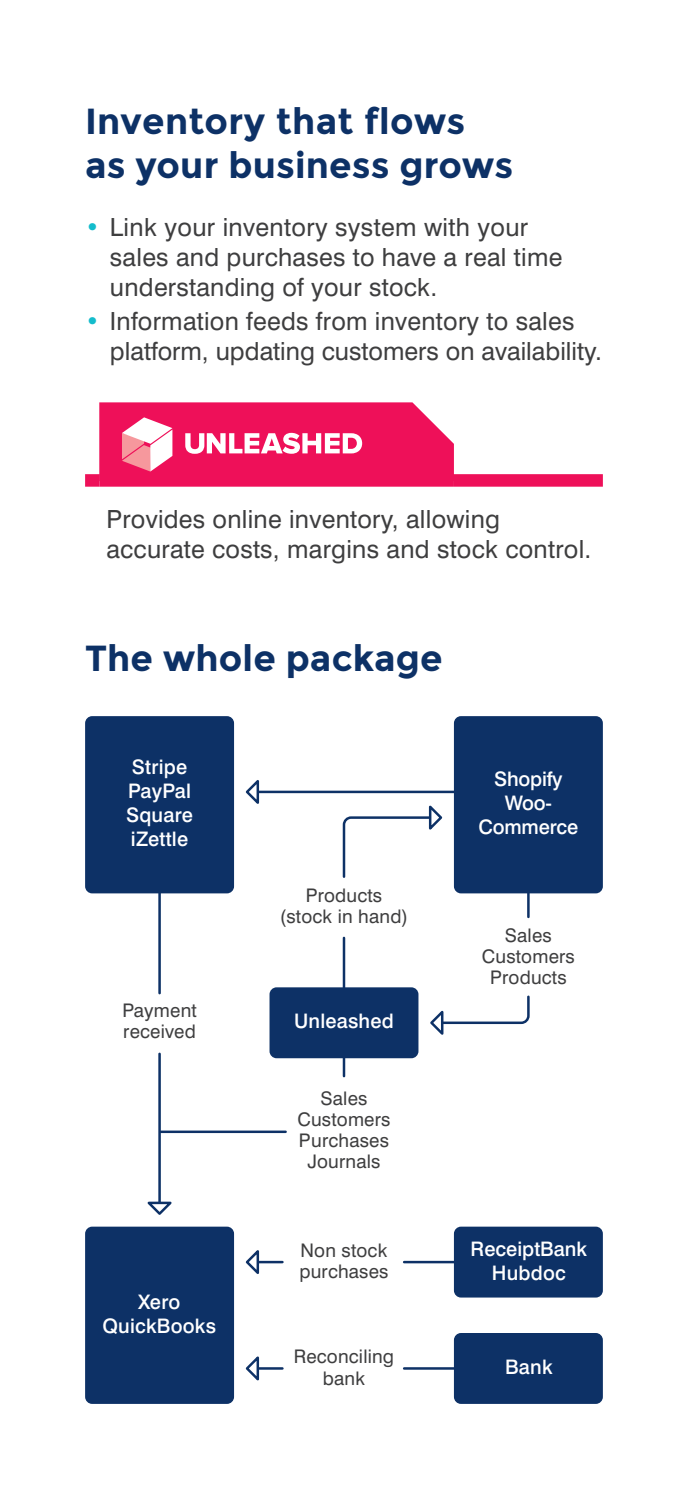
<style>
.page{position:relative;width:688px;height:1489px;background:#fff}
.page>*{position:absolute;margin:0;border:0;box-sizing:border-box;transform-origin:0 0}
.t1{font:700 36.25px/43.5px "Montserrat";letter-spacing:.005em;color:#0d3166}
.t2{font:25px/30px "Swiss 721 BT";letter-spacing:.01em;color:#3e3e3f}
.t3{font:500 20px "Swiss 721 BT";letter-spacing:.01em;color:#fff}
.t4{font:500 20px/24px "Swiss 721 BT";letter-spacing:-.01em;color:#fff;text-align:center}
.t5{font:18.75px/21.2px "Swiss 721 BT";letter-spacing:.01em;color:#3e3e3f}
.s1{color:#14bccc}
</style>
<div class="page">
<div style="left:85px;top:474px;width:14px;height:12px;background:#ee1059"></div>
<div style="left:99px;top:474px;width:355px;height:12px;background:#ee1059"></div>
<div style="left:454px;top:474px;width:148px;height:12px;background:#ee1059"></div>
<svg style="left:99px;top:402px;width:355px;height:79px"></svg>
<hr style="left:342px;top:937px;width:3px;height:139px;background:#0d3166">
<hr style="left:158px;top:1053px;width:3px;height:155px;background:#0d3166">
<hr style="left:161px;top:1130px;width:124px;height:2px;background:#0d3166">
<hr style="left:158px;top:847px;width:3px;height:146px;background:#0d3166">
<hr style="left:527px;top:867px;width:2px;height:49px;background:#0d3166">
<div style="left:271px;top:988px;width:146px;height:68px;background:#0d3166;border-radius:6px"></div>
<div style="left:269px;top:987px;width:149px;height:71px;border:2px solid #0d3166;border-radius:6px"></div>
<hr style="left:404px;top:1260px;width:58px;height:3px;background:#0d3166">
<hr style="left:404px;top:1366px;width:58px;height:3px;background:#0d3166">
<div style="left:455px;top:1227px;width:146px;height:69px;background:#0d3166;border-radius:6px"></div>
<div style="left:454px;top:1226px;width:148px;height:71px;border:2px solid #0d3166;border-radius:6px"></div>
<div style="left:455px;top:1334px;width:146px;height:68px;background:#0d3166;border-radius:6px"></div>
<div style="left:454px;top:1332px;width:148px;height:71px;border:2px solid #0d3166;border-radius:6px"></div>
<div style="left:86px;top:1227px;width:147px;height:175px;background:#0d3166;border-radius:6px"></div>
<div style="left:85px;top:1226px;width:149px;height:177px;border:2px solid #0d3166;border-radius:6px"></div>
<div style="left:86px;top:717px;width:147px;height:175px;background:#0d3166;border-radius:6px"></div>
<div style="left:85px;top:716px;width:149px;height:177px;border:2px solid #0d3166;border-radius:6px"></div>
<hr style="left:252px;top:1366px;width:30px;height:3px;background:#0d3166">
<hr style="left:252px;top:1260px;width:30px;height:3px;background:#0d3166">
<svg style="left:245px;top:1250px;width:16px;height:24px"></svg>
<svg style="left:147px;top:1199px;width:25px;height:16px"></svg>
<hr style="left:254px;top:790px;width:208px;height:3px;background:#0d3166">
<svg style="left:245px;top:780px;width:16px;height:24px"></svg>
<svg style="left:342px;top:805px;width:101px;height:73px"></svg>
<svg style="left:430px;top:995px;width:100px;height:40px"></svg>
<div style="left:455px;top:717px;width:146px;height:175px;background:#0d3166;border-radius:6px"></div>
<div style="left:454px;top:716px;width:148px;height:177px;border:2px solid #0d3166;border-radius:6px"></div>
<svg style="left:245px;top:1356px;width:16px;height:25px"></svg>
<p class="t1" style="left:85px;top:100px;width:429px">Inventory that flows as your business grows</p>
<p class="t2" style="left:110px;top:212px;width:454px;text-indent:-25px"><span class="s1">•</span> Link your inventory system with your sales and purchases to have a real time understanding of your stock.</p>
<p class="t2" style="left:110px;top:306px;width:493px;text-indent:-25px"><span class="s1">•</span> Information feeds from inventory to sales platform, updating customers on availability.</p>
<p class="t2" style="left:106px;top:504px;width:486px">Provides online inventory, allowing accurate costs, margins and stock control.</p>
<p class="t1" style="left:85px;top:636px;width:359px">The whole package</p>
<p class="t3" style="left:132px;top:754px;width:57px">Stripe</p>
<p class="t3" style="left:128px;top:778px;width:65px">PayPal</p>
<p class="t3" style="left:126px;top:802px;width:69px">Square</p>
<p class="t3" style="left:131px;top:826px;width:59px">iZettle</p>
<p class="t5" style="left:122px;top:999px;width:76px">Payment received</p>
<p class="t3" style="left:138px;top:1289px;width:44px">Xero</p>
<p class="t3" style="left:102px;top:1313px;width:115px">QuickBooks</p>
<p class="t5" style="left:305px;top:884px;width:78px">Products</p>
<p class="t5" style="left:280px;top:905px;width:129px">(stock in hand)</p>
<p class="t3" style="left:294px;top:1008px;width:101px">Unleashed</p>
<p class="t5" style="left:320px;top:1087px;width:48px">Sales</p>
<p class="t5" style="left:297px;top:1108px;width:94px">Customers</p>
<p class="t5" style="left:299px;top:1129px;width:91px">Purchases</p>
<p class="t5" style="left:307px;top:1150px;width:74px">Journals</p>
<p class="t5" style="left:299px;top:1239px;width:91px">Non stock purchases</p>
<p class="t5" style="left:294px;top:1345px;width:102px;text-align:center">Reconciling bank</p>
<p class="t4" style="left:494px;top:766px;width:70px">Shopify</p>
<p class="t4" style="left:478px;top:790px;width:101px">Woo-<br>Commerce</p>
<p class="t5" style="left:505px;top:924px;width:48px">Sales</p>
<p class="t5" style="left:482px;top:945px;width:94px">Customers</p>
<p class="t5" style="left:490px;top:966px;width:78px">Products</p>
<p class="t3" style="left:470px;top:1236px;width:118px">ReceiptBank</p>
<p class="t3" style="left:492px;top:1260px;width:75px">Hubdoc</p>
<p class="t3" style="left:505px;top:1354px;width:49px">Bank</p>
</div>
